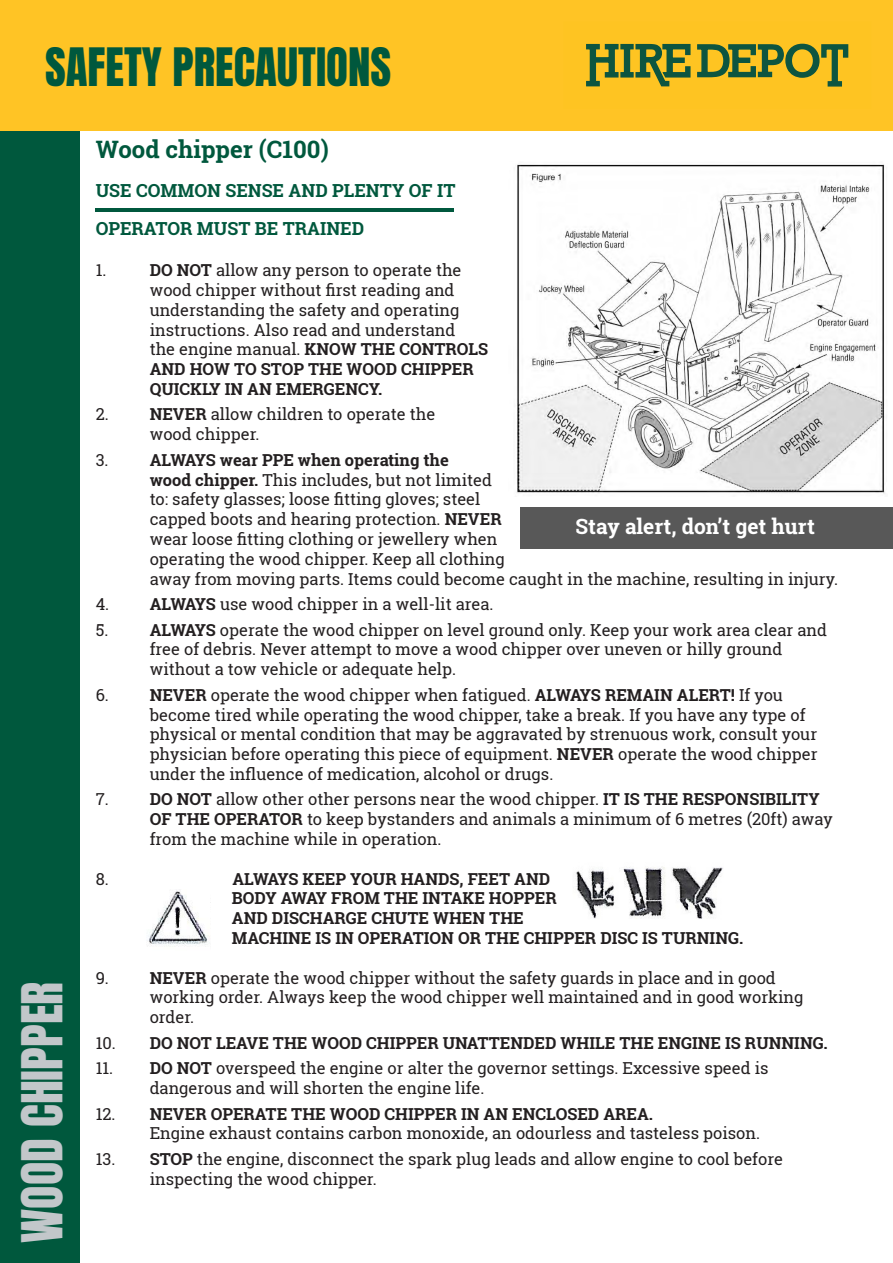
<style>
.page{position:relative;width:893px;height:1263px;background:#fff}
.page>*{position:absolute;margin:0;border:0;box-sizing:border-box;transform-origin:0 0}
.t1{font:48px "Anton";color:#c2c7ca}
.t2{font:45px "Anton";color:#00583d}
.t3{font:700 24px "Roboto Slab";color:#00583d}
.t4{font:700 21px "Roboto Slab";color:#fff}
.t5{font:700 18px "Roboto Slab";color:#00583d}
.t6{font:16.5px "Roboto Slab";color:#231f20}
.t7{font:700 16.5px "Roboto Slab";color:#231f20}
.s1{font-weight:700}
.s2{font-weight:400}
</style>
<div class="page">
<div style="left:520px;top:507px;width:373px;height:42px;background:#585858"></div>
<div style="left:0;top:1px;width:79px;height:1262px;background:#00583d"></div>
<div style="left:0;top:0;width:893px;height:130px;background:#ffc425"></div>
<svg style="left:586px;top:43px;width:263px;height:44px"></svg>
<hr style="left:96px;top:208px;width:358px;height:4px;background:#00583d">
<img style="left:148px;top:890px;width:63px;height:57px">
<img style="left:576px;top:867px;width:147px;height:52px">
<img style="left:516px;top:164px;width:371px;height:330px">
<p class="t2" style="left:45px;top:44px;width:348px">SAFETY PRECAUTIONS</p>
<p class="t3" style="left:96px;top:133px;width:235px">Wood chipper (C100)</p>
<p class="t1" style="left:18px;top:1243px;width:263px;rotate:-90deg">WOOD CHIPPER</p>
<p class="t5" style="left:96px;top:179px;width:361px">USE COMMON SENSE AND PLENTY OF IT</p>
<p class="t5" style="left:96px;top:216px;width:270px">OPERATOR MUST BE TRAINED</p>
<p class="t6" style="left:96px;top:259px;width:12px">1.</p>
<p class="t6" style="left:150px;top:259px;width:313px"><span class="s1">DO NOT</span> allow any person to operate the</p>
<p class="t6" style="left:150px;top:279px;width:306px">wood chipper without first reading and</p>
<p class="t6" style="left:150px;top:298px;width:311px">understanding the safety and operating</p>
<p class="t6" style="left:150px;top:318px;width:307px">instructions. Also read and understand</p>
<p class="t6" style="left:150px;top:338px;width:340px">the engine manual. <span class="s1">KNOW THE CONTROLS</span></p>
<p class="t7" style="left:150px;top:358px;width:326px">AND HOW TO STOP THE WOOD CHIPPER</p>
<p class="t7" style="left:150px;top:378px;width:234px">QUICKLY IN AN EMERGENCY.</p>
<p class="t6" style="left:96px;top:403px;width:15px">2.</p>
<p class="t6" style="left:150px;top:403px;width:287px"><span class="s1">NEVER</span> allow children to operate the</p>
<p class="t6" style="left:150px;top:423px;width:111px">wood chipper.</p>
<p class="t6" style="left:96px;top:448px;width:14px">3.</p>
<p class="t7" style="left:150px;top:448px;width:301px">ALWAYS wear PPE when operating the</p>
<p class="t6" style="left:150px;top:468px;width:344px"><span class="s1">wood chipper.</span> This includes, but not limited</p>
<p class="t6" style="left:150px;top:488px;width:332px">to: safety glasses; loose fitting gloves; steel</p>
<p class="t6" style="left:150px;top:508px;width:353px">capped boots and hearing protection. <span class="s1">NEVER</span></p>
<p class="t6" style="left:150px;top:528px;width:349px">wear loose fitting clothing or jewellery when</p>
<p class="t6" style="left:150px;top:547px;width:357px">operating the wood chipper. Keep all clothing</p>
<p class="t6" style="left:150px;top:567px;width:690px">away from moving parts. Items could become caught in the machine, resulting in injury.</p>
<p class="t6" style="left:96px;top:593px;width:15px">4.</p>
<p class="t6" style="left:150px;top:593px;width:345px"><span class="s1">ALWAYS</span> use wood chipper in a well-lit area.</p>
<p class="t6" style="left:96px;top:618px;width:14px">5.</p>
<p class="t6" style="left:150px;top:618px;width:679px"><span class="s1">ALWAYS</span> operate the wood chipper on level ground only. Keep your work area clear and</p>
<p class="t6" style="left:150px;top:638px;width:634px">free of debris. Never attempt to move a wood chipper over uneven or hilly ground</p>
<p class="t6" style="left:150px;top:658px;width:308px">without a tow vehicle or adequate help.</p>
<p class="t6" style="left:96px;top:683px;width:15px">6.</p>
<p class="t6" style="left:150px;top:683px;width:635px"><span class="s1">NEVER</span> operate the wood chipper when fatigued. <span class="s1">ALWAYS REMAIN ALERT!</span> If you</p>
<p class="t6" style="left:150px;top:703px;width:657px">become tired while operating the wood chipper, take a break. If you have any type of</p>
<p class="t6" style="left:150px;top:723px;width:669px">physical or mental condition that may be aggravated by strenuous work, consult your</p>
<p class="t6" style="left:150px;top:743px;width:669px">physician before operating this piece of equipment. <span class="s1">NEVER</span> operate the wood chipper</p>
<p class="t6" style="left:150px;top:763px;width:405px">under the influence of medication, alcohol or drugs.</p>
<p class="t6" style="left:96px;top:788px;width:15px">7.</p>
<p class="t6" style="left:150px;top:788px;width:671px"><span class="s1">DO NOT</span> allow other other persons near the wood chipper. <span class="s1">IT IS THE RESPONSIBILITY</span></p>
<p class="t6" style="left:150px;top:808px;width:685px"><span class="s1">OF THE OPERATOR</span> to keep bystanders and animals a minimum of 6 metres (20ft) away</p>
<p class="t6" style="left:150px;top:828px;width:293px">from the machine while in operation.</p>
<p class="t6" style="left:96px;top:867px;width:15px">8.</p>
<p class="t7" style="left:232px;top:867px;width:319px">ALWAYS KEEP YOUR HANDS, FEET AND</p>
<p class="t7" style="left:232px;top:887px;width:326px">BODY AWAY FROM THE INTAKE HOPPER</p>
<p class="t7" style="left:232px;top:907px;width:293px">AND DISCHARGE CHUTE WHEN THE</p>
<p class="t7" style="left:232px;top:927px;width:513px">MACHINE IS IN OPERATION OR THE CHIPPER DISC IS TURNING.</p>
<p class="t6" style="left:96px;top:966px;width:15px">9.</p>
<p class="t6" style="left:150px;top:966px;width:628px"><span class="s1">NEVER</span> operate the wood chipper without the safety guards in place and in good</p>
<p class="t6" style="left:150px;top:986px;width:655px">working order. Always keep the wood chipper well maintained and in good working</p>
<p class="t6" style="left:150px;top:1006px;width:46px">order.</p>
<p class="t7" style="left:96px;top:1031px;width:734px"><span class="s2">10.</span> DO NOT LEAVE THE WOOD CHIPPER UNATTENDED WHILE THE ENGINE IS RUNNING.</p>
<p class="t6" style="left:96px;top:1057px;width:674px">11. <span class="s1">DO NOT</span> overspeed the engine or alter the governor settings. Excessive speed is</p>
<p class="t6" style="left:150px;top:1077px;width:336px">dangerous and will shorten the engine life.</p>
<p class="t7" style="left:96px;top:1102px;width:559px"><span class="s2">12.</span> NEVER OPERATE THE WOOD CHIPPER IN AN ENCLOSED AREA.</p>
<p class="t6" style="left:150px;top:1122px;width:612px">Engine exhaust contains carbon monoxide, an odourless and tasteless poison.</p>
<p class="t6" style="left:96px;top:1147px;width:689px">13. <span class="s1">STOP</span> the engine, disconnect the spark plug leads and allow engine to cool before</p>
<p class="t6" style="left:150px;top:1167px;width:229px">inspecting the wood chipper.</p>
<p class="t4" style="left:575px;top:512px;width:241px">Stay alert, don’t get hurt</p>
</div>
